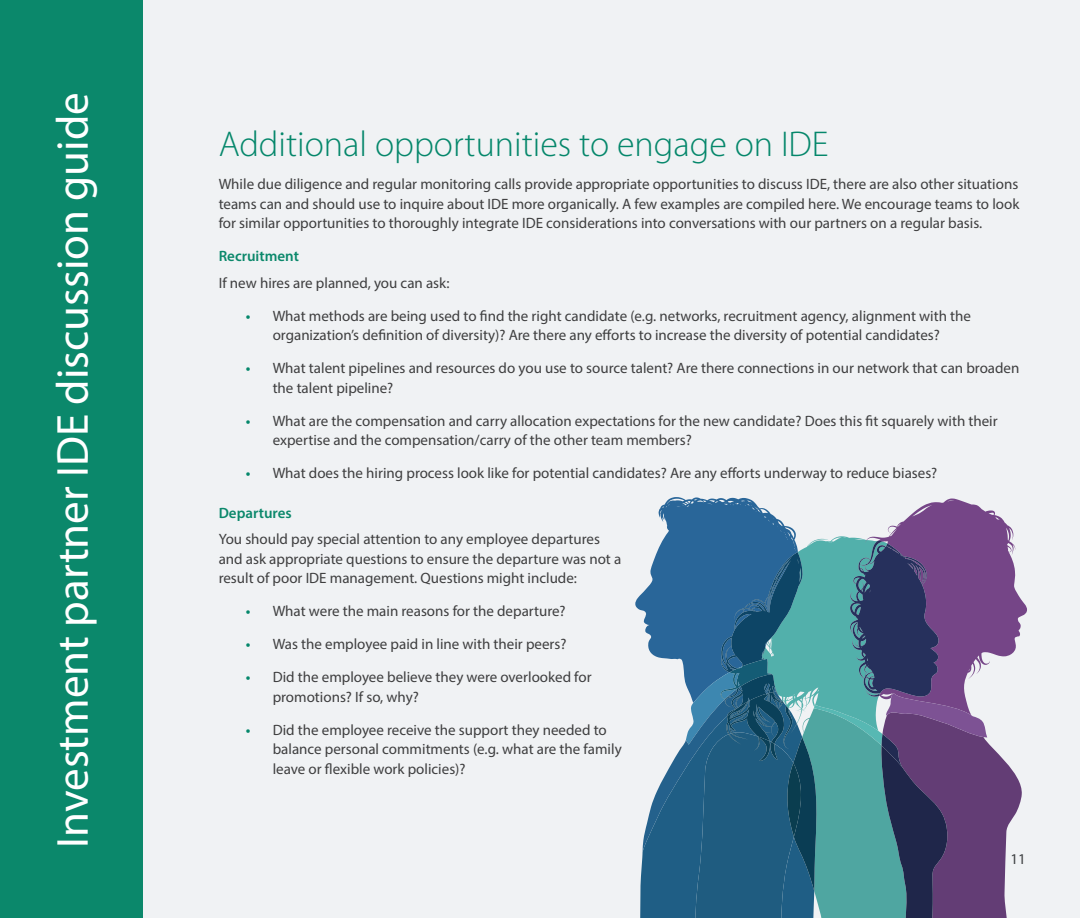
<style>
.page{position:relative;width:1080px;height:918px;background:#fff}
.page>*{position:absolute;margin:0;border:0;box-sizing:border-box;transform-origin:0 0}
.t1{font:45px "Myriad Pro";color:#fff}
.t2{font:300 36px "Myriad Pro";color:#05876b}
.t3{font:15px/19.5px "Myriad Pro";color:#3e3e3f}
.t4{font:600 15px "Myriad Pro";color:#0b886b}
.s1{font-weight:600;color:#05876b}
</style>
<div class="page">
<div style="left:143px;top:0;width:937px;height:918px;background:#f0f2f4"></div>
<div style="left:0;top:0;width:143px;height:918px;background:#0b886b"></div>
<svg style="left:635px;top:497px;width:392px;height:421px"></svg>
<p class="t1" style="left:45px;top:848px;width:757px;rotate:-90deg">Investment partner IDE discussion guide</p>
<p class="t2" style="left:219px;top:125px;width:611px">Additional opportunities to engage on IDE</p>
<p class="t3" style="left:219px;top:174px;width:802px;text-align:justify">While due diligence and regular monitoring calls provide appropriate opportunities to discuss IDE, there are also other situations teams can and should use to inquire about IDE more organically. A few examples are compiled here. We encourage teams to look for similar opportunities to thoroughly integrate IDE considerations into conversations with our partners on a regular basis.</p>
<p class="t4" style="left:219px;top:247px;width:82px">Recruitment</p>
<p class="t3" style="left:219px;top:273px;width:232px">If new hires are planned, you can ask:</p>
<p class="t3" style="left:246px;top:306px;width:727px;text-align:center"><span class="s1">•</span> What methods are being used to find the right candidate (e.g. networks, recruitment agency, alignment with the organization’s definition of diversity)? Are there any efforts to increase the diversity of potential candidates?</p>
<p class="t3" style="left:273px;top:358px;width:748px;text-indent:-27px"><span class="s1">•</span> What talent pipelines and resources do you use to source talent? Are there connections in our network that can broaden the talent pipeline?</p>
<p class="t3" style="left:273px;top:411px;width:727px;text-indent:-27px"><span class="s1">•</span> What are the compensation and carry allocation expectations for the new candidate? Does this fit squarely with their expertise and the compensation/carry of the other team members?</p>
<p class="t3" style="left:246px;top:463px;width:693px"><span class="s1">•</span> What does the hiring process look like for potential candidates? Are any efforts underway to reduce biases?</p>
<p class="t4" style="left:219px;top:503px;width:75px">Departures</p>
<p class="t3" style="left:219px;top:529px;width:404px">You should pay special attention to any employee departures and ask appropriate questions to ensure the departure was not a result of poor IDE management. Questions might include:</p>
<p class="t3" style="left:246px;top:601px;width:322px"><span class="s1">•</span> What were the main reasons for the departure?</p>
<p class="t3" style="left:246px;top:634px;width:322px"><span class="s1">•</span> Was the employee paid in line with their peers?</p>
<p class="t3" style="left:273px;top:667px;width:320px;text-indent:-27px"><span class="s1">•</span> Did the employee believe they were overlooked for promotions? If so, why?</p>
<p class="t3" style="left:273px;top:720px;width:351px;text-indent:-27px"><span class="s1">•</span> Did the employee receive the support they needed to balance personal commitments (e.g. what are the family leave or flexible work policies)?</p>
<p class="t3" style="left:1011px;top:849px;width:17px">11</p>
</div>
